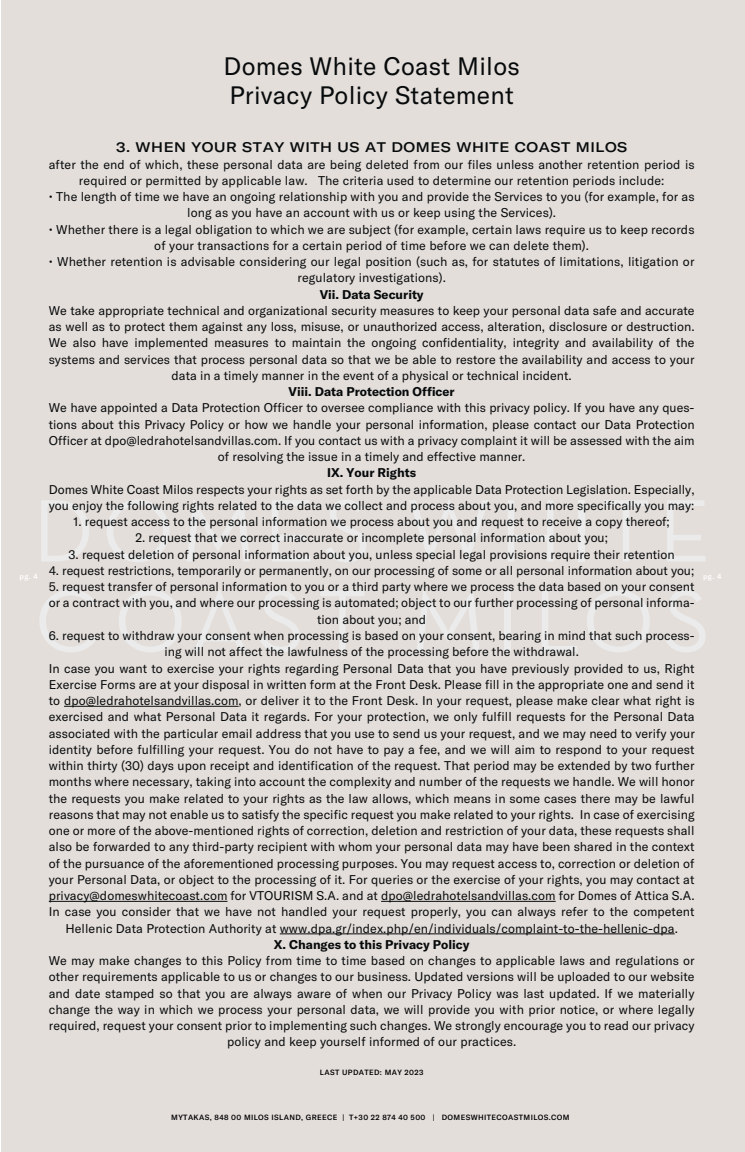
<style>
.page{position:relative;width:745px;height:1152px;background:#fff}
.page>*{position:absolute;margin:0;border:0;box-sizing:border-box;transform-origin:0 0}
.t1{font:24.88px/28.8px "GT America";letter-spacing:.01em;color:#070a0b}
.t2{font:500 expanded 13.75px "GT America";letter-spacing:.04em;color:#070a0b}
.t3{font:12.5px/16.2px "GT America";letter-spacing:.005em;color:#070a0b;text-align:center}
.t4{font:700 12.5px "GT America";color:#070a0b}
.t5{font:500 7.5px "GT America";letter-spacing:.05em;color:#000001}
.t6{font:500 7.5px "GT America";color:#fff}
</style>
<div class="page">
<div style="left:1px;top:0;width:743px;height:1152px;background:#e4dedb"></div>
<svg style="left:41px;top:500px;width:48px;height:61px"></svg>
<svg style="left:107px;top:500px;width:62px;height:62px"></svg>
<svg style="left:187px;top:500px;width:63px;height:61px"></svg>
<svg style="left:272px;top:500px;width:38px;height:61px"></svg>
<svg style="left:326px;top:500px;width:40px;height:62px"></svg>
<svg style="left:409px;top:500px;width:79px;height:62px"></svg>
<svg style="left:508px;top:500px;width:45px;height:61px"></svg>
<div style="left:577px;top:500px;width:7px;height:61px;background:#eaebea"></div>
<svg style="left:604px;top:500px;width:43px;height:61px"></svg>
<svg style="left:667px;top:500px;width:38px;height:61px"></svg>
<svg style="left:40px;top:590px;width:55px;height:62px"></svg>
<svg style="left:119px;top:590px;width:63px;height:62px"></svg>
<svg style="left:194px;top:590px;width:51px;height:62px"></svg>
<svg style="left:260px;top:590px;width:40px;height:62px"></svg>
<svg style="left:321px;top:591px;width:43px;height:61px"></svg>
<svg style="left:417px;top:590px;width:62px;height:62px"></svg>
<div style="left:504px;top:590px;width:6px;height:62px;background:#eaebea"></div>
<svg style="left:542px;top:591px;width:35px;height:61px"></svg>
<svg style="left:587px;top:590px;width:62px;height:62px"></svg>
<svg style="left:666px;top:590px;width:39px;height:62px"></svg>
<hr style="left:64px;top:706px;width:174px;height:1px;background:#070a0b">
<hr style="left:49px;top:901px;width:178px;height:1px;background:#070a0b">
<hr style="left:381px;top:901px;width:174px;height:1px;background:#070a0b">
<hr style="left:279px;top:933px;width:395px;height:1px;background:#070a0b">
<h1 class="t1" style="left:223px;top:52px;width:297px">Domes White Coast Milos<br>Privacy Policy Statement</h1>
<p class="t2" style="left:116px;top:139px;width:512px">3. WHEN YOUR STAY WITH US AT DOMES WHITE COAST MILOS</p>
<p class="t3" style="left:49px;top:156px;width:647px">after the end of which, these personal data are being deleted from our files unless another retention period is required or permitted by applicable law. The criteria used to determine our retention periods include:</p>
<p class="t3" style="left:49px;top:189px;width:646px">• The length of time we have an ongoing relationship with you and provide the Services to you (for example, for as long as you have an account with us or keep using the Services).</p>
<p class="t3" style="left:49px;top:221px;width:646px">• Whether there is a legal obligation to which we are subject (for example, certain laws require us to keep records of your transactions for a certain period of time before we can delete them).</p>
<p class="t3" style="left:49px;top:254px;width:646px">• Whether retention is advisable considering our legal position (such as, for statutes of limitations, litigation or regulatory investigations).</p>
<p class="t4" style="left:319px;top:286px;width:105px">Vii. Data Security</p>
<p class="t3" style="left:49px;top:302px;width:647px">We take appropriate technical and organizational security measures to keep your personal data safe and accurate as well as to protect them against any loss, misuse, or unauthorized access, alteration, disclosure or destruction.<br>We also have implemented measures to maintain the ongoing confidentiality, integrity and availability of the systems and services that process personal data so that we be able to restore the availability and access to your data in a timely manner in the event of a physical or technical incident.</p>
<p class="t4" style="left:288px;top:384px;width:167px">Viii. Data Protection Officer</p>
<p class="t3" style="left:49px;top:400px;width:647px">We have appointed a Data Protection Officer to oversee compliance with this privacy policy. If you have any ques&shy;tions about this Privacy Policy or how we handle your personal information, please contact our Data Protection Officer at dpo@ledrahotelsandvillas.com. If you contact us with a privacy complaint it will be assessed with the aim of resolving the issue in a timely and effective manner.</p>
<p class="t4" style="left:327px;top:465px;width:90px">IX. Your Rights</p>
<p class="t3" style="left:49px;top:481px;width:647px;text-align:left">Domes White Coast Milos respects your rights as set forth by the applicable Data Protection Legislation. Especially, you enjoy the following rights related to the data we collect and process about you, and more specifically you may:</p>
<p class="t3" style="left:73px;top:514px;width:597px">1. request access to the personal information we process about you and request to receive a copy thereof;</p>
<p class="t3" style="left:135px;top:530px;width:474px">2. request that we correct inaccurate or incomplete personal information about you;</p>
<p class="t3" style="left:68px;top:546px;width:607px">3. request deletion of personal information about you, unless special legal provisions require their retention</p>
<p class="t3" style="left:49px;top:562px;width:646px">4. request restrictions, temporarily or permanently, on our processing of some or all personal information about you;</p>
<p class="t3" style="left:49px;top:579px;width:647px">5. request transfer of personal information to you or a third party where we process the data based on your consent or a contract with you, and where our processing is automated; object to our further processing of personal informa&shy;tion about you; and</p>
<p class="t3" style="left:49px;top:627px;width:647px">6. request to withdraw your consent when processing is based on your consent, bearing in mind that such process&shy;ing will not affect the lawfulness of the processing before the withdrawal.<br>In case you want to exercise your rights regarding Personal Data that you have previously provided to us, Right Exercise Forms are at your disposal in written form at the Front Desk. Please fill in the appropriate one and send it to dpo@ledrahotelsandvillas.com, or deliver it to the Front Desk. In your request, please make clear what right is exercised and what Personal Data it regards. For your protection, we only fulfill requests for the Personal Data associated with the particular email address that you use to send us your request, and we may need to verify your identity before fulfilling your request. You do not have to pay a fee, and we will aim to respond to your request within thirty (30) days upon receipt and identification of the request. That period may be extended by two further months where necessary, taking into account the complexity and number of the requests we handle. We will honor the requests you make related to your rights as the law allows, which means in some cases there may be lawful reasons that may not enable us to satisfy the specific request you make related to your rights. In case of exercising one or more of the above-mentioned rights of correction, deletion and restriction of your data, these requests shall also be forwarded to any third-party recipient with whom your personal data may have been shared in the context of the pursuance of the aforementioned processing purposes. You may request access to, correction or deletion of your Personal Data, or object to the processing of it. For queries or the exercise of your rights, you may contact at privacy@domeswhitecoast.com for VTOURISM S.A. and at dpo@ledrahotelsandvillas.com for Domes of Attica S.A.<br>In case you consider that we have not handled your request properly, you can always refer to the competent Hellenic Data Protection Authority at www.dpa.gr/index.php/en/individuals/complaint-to-the-hellenic-dpa.</p>
<p class="t4" style="left:273px;top:936px;width:197px">X. Changes to this Privacy Policy</p>
<p class="t3" style="left:49px;top:952px;width:647px">We may make changes to this Policy from time to time based on changes to applicable laws and regulations or other requirements applicable to us or changes to our business. Updated versions will be uploaded to our website and date stamped so that you are always aware of when our Privacy Policy was last updated. If we materially change the way in which we process your personal data, we will provide you with prior notice, or where legally required, request your consent prior to implementing such changes. We strongly encourage you to read our privacy policy and keep yourself informed of our practices.</p>
<p class="t5" style="left:320px;top:1068px;width:105px">LAST UPDATED: MAY 2023</p>
<p class="t6" style="left:20px;top:572px;width:20px">pg. 4</p>
<p class="t6" style="left:702px;top:572px;width:20px">pg. 4</p>
<p class="t5" style="left:171px;top:1112px;width:399px">MYTAKAS, 848 00 MILOS ISLAND, GREECE | T+30 22 874 40 500 | DOMESWHITECOASTMILOS.COM</p>
</div>
